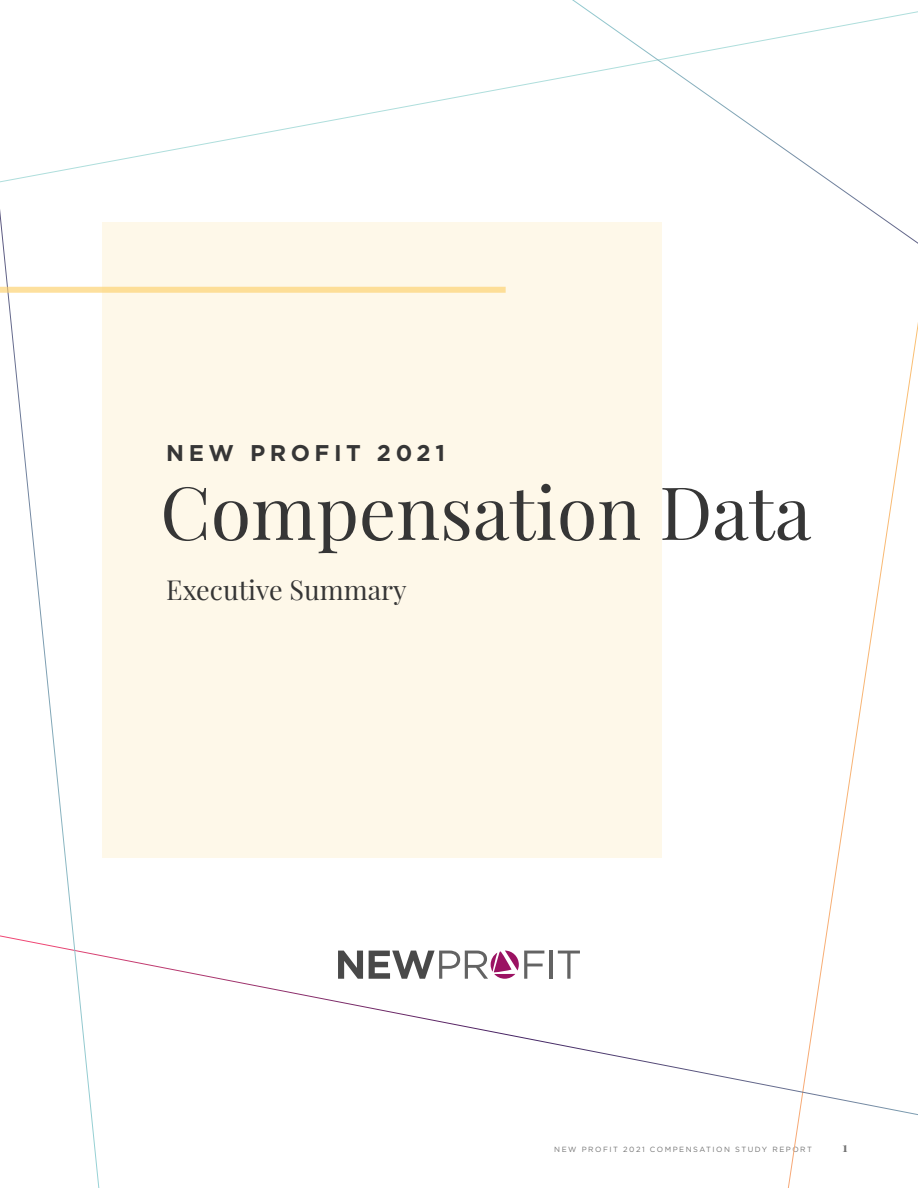
<style>
.page{position:relative;width:918px;height:1188px;background:#fff}
.page>*{position:absolute;margin:0;border:0;box-sizing:border-box;transform-origin:0 0}
.t1{font:73.5px "Playfair Display";color:#363636}
.t2{font:27px "Playfair Display";color:#363636}
.t3{font:700 22.8px "Gotham";letter-spacing:.2em;color:#363636}
.t4{font:700 13.5px "Playfair Display";color:#737373}
.t5{font:7.5px "Gotham";letter-spacing:.2em;color:#737373}
</style>
<div class="page">
<div style="left:102px;top:222px;width:560px;height:636px;background:#fef8e9"></div>
<svg style="left:787px;top:336px;width:130px;height:852px"></svg>
<svg style="left:102px;top:911px;width:816px;height:222px"></svg>
<svg style="left:0;top:162px;width:102px;height:1026px"></svg>
<svg style="left:505px;top:0;width:413px;height:336px"></svg>
<div style="left:0;top:287px;width:506px;height:6px;background:#fdde97"></div>
<p class="t3" style="left:166px;top:437px;width:280px">NEW PROFIT 2021</p>
<p class="t1" style="left:160px;top:455px;width:653px">Compensation Data</p>
<p class="t2" style="left:166px;top:569px;width:242px">Executive Summary</p>
<p class="t5" style="left:554px;top:1145px;width:259px">NEW PROFIT 2021 COMPENSATION STUDY REPORT</p>
<h3 class="t4" style="left:842px;top:1136px;width:7px">1</h3>
</div>
